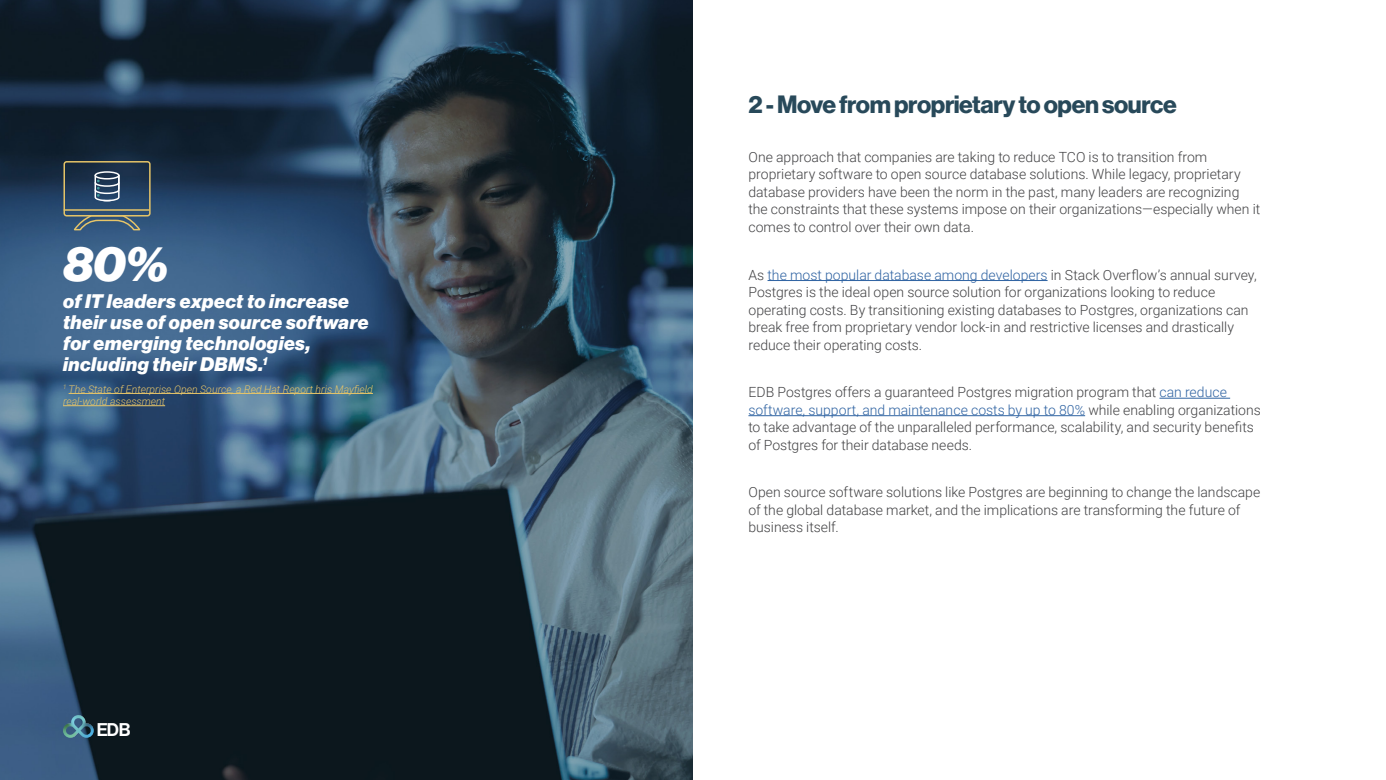
<style>
.page{position:relative;width:1386px;height:780px;background:#fff}
.page>*{position:absolute;margin:0;border:0;box-sizing:border-box;transform-origin:0 0}
.t1{font:49px "N Haas Grotesk DS Pro 96 Blk It";color:#fff}
.t2{font:24.5px "N Haas Grotesk DS Pro 75 Bd";letter-spacing:-.015em;color:#28495a}
.t3{font:19.25px/21px "N Haas Grotesk DS Pro 96 Blk It";letter-spacing:.03em;color:#fff}
.t4{font:18.03px "N Haas Grotesk DS Pro 65 Md";color:#fff}
.t5{font:300 14px/17.5px "Roboto";color:#424244}
.t6{font:italic 300 10.5px/12.2px "Roboto";color:#e7c568}
.s1{color:#2f63a2}
</style>
<div class="page">
<img style="left:0;top:0;width:693px;height:780px">
<img style="left:63px;top:715px;width:31px;height:22px">
<hr style="left:768px;top:280px;width:280px;height:1px;background:#2f63a2">
<hr style="left:1159px;top:398px;width:71px;height:1px;background:#2f63a2">
<hr style="left:748px;top:415px;width:337px;height:1px;background:#2f63a2">
<hr style="left:69px;top:393px;width:304px;height:1px;background:#e7c568">
<hr style="left:63px;top:405px;width:102px;height:1px;background:#e7c568">
<div style="left:63px;top:161px;width:88px;height:55px;border:1px solid #e7c568;border-radius:2px"></div>
<hr style="left:64px;top:209px;width:85px;height:2px;background:#e7c568">
<svg style="left:73px;top:214px;width:69px;height:17px"></svg>
<div style="left:95px;top:171px;width:25px;height:8px;border:1px solid #fff;border-radius:50%"></div>
<svg style="left:94px;top:174px;width:26px;height:28px"></svg>
<h1 class="t1" style="left:63px;top:235px;width:107px">80%</h1>
<h3 class="t3" style="left:63px;top:291px;width:307px">of IT leaders expect to increase their use of open source software for emerging technologies, including their DBMS.<sup>1</sup></h3>
<p class="t6" style="left:63px;top:382px;width:311px"><sup>1</sup> The State of Enterprise Open Source, a Red Hat Report hris Mayfield real-world assessment</p>
<p class="t4" style="left:96px;top:719px;width:36px">EDB</p>
<h2 class="t2" style="left:748px;top:90px;width:430px">2 - Move from proprietary to open source</h2>
<p class="t5" style="left:748px;top:148px;width:513px">One approach that companies are taking to reduce TCO is to transition from proprietary software to open source database solutions. While legacy, proprietary database providers have been the norm in the past, many leaders are recognizing the constraints that these systems impose on their organizations—especially when it comes to control over their own data.</p>
<p class="t5" style="left:748px;top:265px;width:510px">As <span class="s1">the most popular database among developers</span> in Stack Overflow’s annual survey, Postgres is the ideal open source solution for organizations looking to reduce operating costs. By transitioning existing databases to Postgres, organizations can break free from proprietary vendor lock-in and restrictive licenses and drastically reduce their operating costs.</p>
<p class="t5" style="left:748px;top:383px;width:514px">EDB Postgres offers a guaranteed Postgres migration program that <span class="s1">can reduce software, support, and maintenance costs by up to 80%</span> while enabling organizations to take advantage of the unparalleled performance, scalability, and security benefits of Postgres for their database needs.</p>
<p class="t5" style="left:748px;top:483px;width:513px">Open source software solutions like Postgres are beginning to change the landscape of the global database market, and the implications are transforming the future of business itself.</p>
</div>
